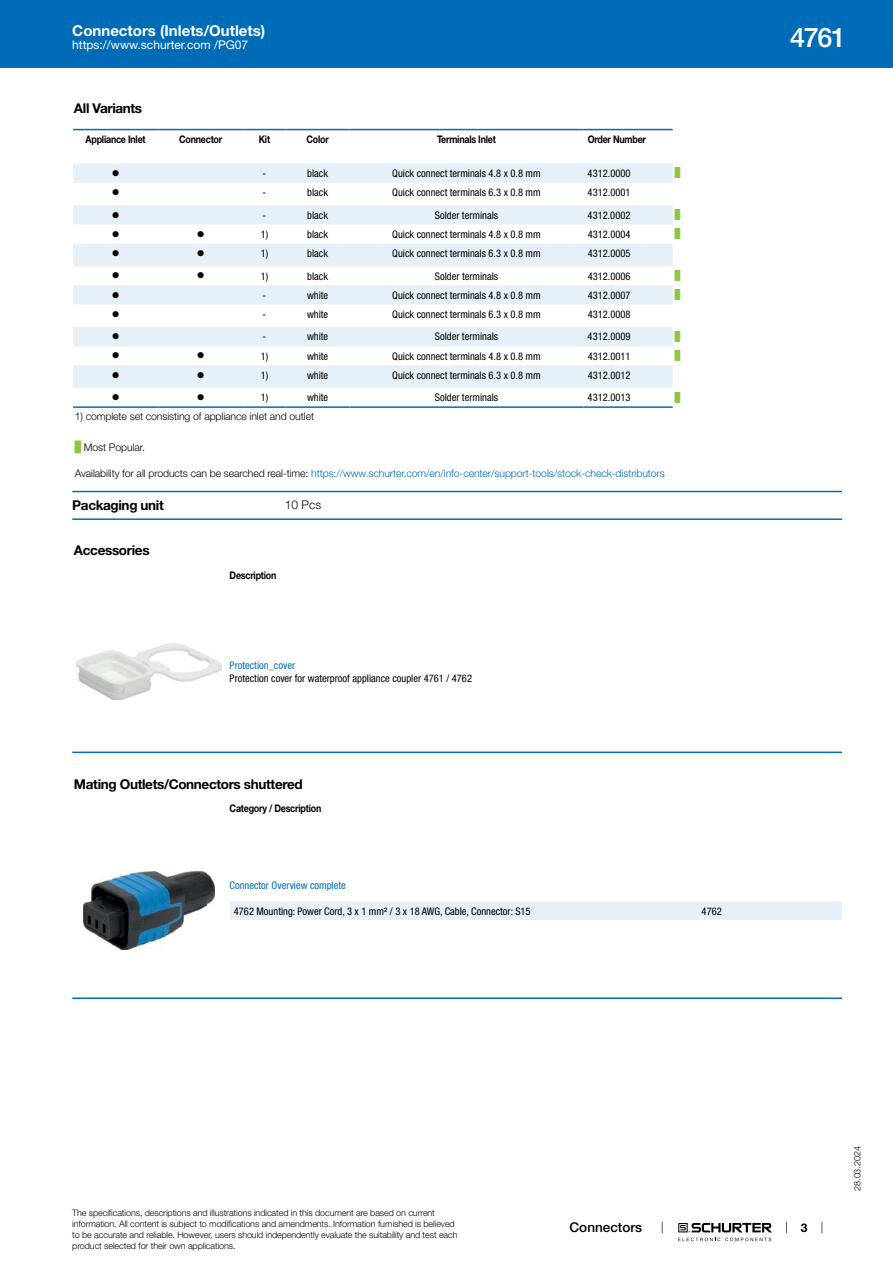
<style>
.page{position:relative;width:893px;height:1263px;background:#fff}
.page>*{position:absolute;margin:0;border:0;box-sizing:border-box;transform-origin:0 0}
.t1{font:500 27px "Helvetica Neue LT";color:#fff}
.t2{font:700 15px "Helvetica Neue LT";color:#fff}
.t3{font:700 13.5px "Helvetica Neue LT";letter-spacing:-.025em;color:#000}
.t4{font:500 13.5px "Helvetica Neue LT";color:#000}
.t5{font:12px "Helvetica Neue LT";color:#fff}
.t6{font:300 12px "Helvetica Neue LT";color:#000}
.t7{font:700 12px "Helvetica Neue LT";color:#000}
.t8{font:condensed 10.5px "Helvetica Neue LT";color:#000}
.t9{font:300 10.5px "Helvetica Neue LT";letter-spacing:-.01em;color:#006bb6}
.t10{font:700 10.5px "Helvetica Neue LT";letter-spacing:-.025em;color:#000;scale:.85 1}
.t11{font:300 10.5px "Helvetica Neue LT";letter-spacing:-.01em;color:#000}
.t12{font:condensed 10.5px "Helvetica Neue LT";color:#006bb6}
.t13{font:10.5px "Wingdings";color:#000}
.t14{font:300 9px/10.8px "Helvetica Neue LT";letter-spacing:-.01em;color:#000}
.t15{font:9px "Arial Unicode MS";color:#8dc63f}
.s1{font-family:"Arial Unicode MS";font-weight:400;color:#8dc63f}
.s2{color:#000}
</style>
<div class="page">
<svg style="left:678px;top:1223px;width:94px;height:18px"></svg>
<div style="left:0;top:0;width:893px;height:68px;background:#006bb6"></div>
<svg style="left:73px;top:130px;width:600px;height:34px"></svg>
<svg style="left:73px;top:164px;width:600px;height:224px;fill:#e6f0f8"></svg>
<hr style="left:73px;top:129px;width:85px;height:1px;background:#006bb6">
<hr style="left:158px;top:129px;width:85px;height:1px;background:#006bb6">
<hr style="left:243px;top:129px;width:43px;height:1px;background:#006bb6">
<hr style="left:286px;top:129px;width:64px;height:1px;background:#006bb6">
<hr style="left:350px;top:129px;width:233px;height:1px;background:#006bb6">
<hr style="left:583px;top:129px;width:90px;height:1px;background:#006bb6">
<hr style="left:73px;top:406px;width:85px;height:2px;background:#006bb6">
<hr style="left:158px;top:406px;width:85px;height:2px;background:#006bb6">
<hr style="left:243px;top:406px;width:43px;height:2px;background:#006bb6">
<hr style="left:286px;top:406px;width:64px;height:2px;background:#006bb6">
<hr style="left:350px;top:406px;width:233px;height:2px;background:#006bb6">
<hr style="left:583px;top:406px;width:90px;height:2px;background:#006bb6">
<hr style="left:72px;top:491px;width:770px;height:1px;background:#006bb6">
<hr style="left:72px;top:518px;width:770px;height:2px;background:#006bb6">
<img style="left:77px;top:643px;width:144px;height:56px">
<hr style="left:72px;top:751px;width:770px;height:2px;background:#006bb6">
<img style="left:83px;top:871px;width:131px;height:79px">
<div style="left:230px;top:901px;width:612px;height:19px;background:#e6f0f8"></div>
<hr style="left:72px;top:997px;width:770px;height:2px;background:#006bb6">
<h2 class="t2" style="left:72px;top:21px;width:195px">Connectors (Inlets/Outlets)</h2>
<p class="t5" style="left:72px;top:38px;width:178px">https://www.schurter.com /PG07</p>
<p class="t3" style="left:74px;top:99px;width:70px">All Variants</p>
<p class="t10" style="left:86px;top:133px;width:72px">Appliance Inlet</p>
<p class="t10" style="left:179px;top:133px;width:52px">Connector</p>
<p class="t10" style="left:259px;top:133px;width:15px">Kit</p>
<p class="t10" style="left:306px;top:133px;width:28px">Color</p>
<p class="t10" style="left:437px;top:133px;width:71px">Terminals Inlet</p>
<p class="t10" style="left:588px;top:133px;width:70px">Order Number</p>
<p class="t13" style="left:112px;top:167px;width:9px">●</p>
<p class="t8" style="left:263px;top:167px;width:5px">-</p>
<p class="t8" style="left:307px;top:167px;width:22px">black</p>
<p class="t8" style="left:392px;top:167px;width:150px">Quick connect terminals 4.8 x 0.8 mm</p>
<p class="t8" style="left:588px;top:167px;width:44px">4312.0000</p>
<p class="t15" style="left:675px;top:167px;width:7px">█</p>
<p class="t13" style="left:112px;top:186px;width:9px">●</p>
<p class="t8" style="left:263px;top:186px;width:5px">-</p>
<p class="t8" style="left:307px;top:186px;width:22px">black</p>
<p class="t8" style="left:392px;top:186px;width:150px">Quick connect terminals 6.3 x 0.8 mm</p>
<p class="t8" style="left:588px;top:186px;width:44px">4312.0001</p>
<p class="t13" style="left:112px;top:209px;width:9px">●</p>
<p class="t8" style="left:263px;top:209px;width:5px">-</p>
<p class="t8" style="left:307px;top:209px;width:22px">black</p>
<p class="t8" style="left:435px;top:209px;width:65px">Solder terminals</p>
<p class="t8" style="left:588px;top:209px;width:44px">4312.0002</p>
<p class="t15" style="left:675px;top:208px;width:7px">█</p>
<p class="t13" style="left:112px;top:228px;width:9px">●</p>
<p class="t13" style="left:197px;top:228px;width:9px">●</p>
<p class="t8" style="left:261px;top:228px;width:9px">1)</p>
<p class="t8" style="left:307px;top:228px;width:22px">black</p>
<p class="t8" style="left:392px;top:228px;width:150px">Quick connect terminals 4.8 x 0.8 mm</p>
<p class="t8" style="left:588px;top:228px;width:44px">4312.0004</p>
<p class="t15" style="left:675px;top:228px;width:7px">█</p>
<p class="t13" style="left:112px;top:247px;width:9px">●</p>
<p class="t13" style="left:197px;top:247px;width:9px">●</p>
<p class="t8" style="left:261px;top:247px;width:9px">1)</p>
<p class="t8" style="left:307px;top:247px;width:22px">black</p>
<p class="t8" style="left:392px;top:247px;width:150px">Quick connect terminals 6.3 x 0.8 mm</p>
<p class="t8" style="left:588px;top:247px;width:44px">4312.0005</p>
<p class="t13" style="left:112px;top:270px;width:9px">●</p>
<p class="t13" style="left:197px;top:270px;width:9px">●</p>
<p class="t8" style="left:261px;top:270px;width:9px">1)</p>
<p class="t8" style="left:307px;top:270px;width:22px">black</p>
<p class="t8" style="left:435px;top:270px;width:65px">Solder terminals</p>
<p class="t8" style="left:588px;top:270px;width:44px">4312.0006</p>
<p class="t15" style="left:675px;top:269px;width:7px">█</p>
<p class="t13" style="left:112px;top:289px;width:9px">●</p>
<p class="t8" style="left:263px;top:289px;width:5px">-</p>
<p class="t8" style="left:307px;top:289px;width:23px">white</p>
<p class="t8" style="left:392px;top:289px;width:150px">Quick connect terminals 4.8 x 0.8 mm</p>
<p class="t8" style="left:588px;top:289px;width:44px">4312.0007</p>
<p class="t15" style="left:675px;top:288px;width:7px">█</p>
<p class="t13" style="left:112px;top:308px;width:9px">●</p>
<p class="t8" style="left:263px;top:308px;width:5px">-</p>
<p class="t8" style="left:307px;top:308px;width:23px">white</p>
<p class="t8" style="left:392px;top:308px;width:150px">Quick connect terminals 6.3 x 0.8 mm</p>
<p class="t8" style="left:588px;top:308px;width:44px">4312.0008</p>
<p class="t13" style="left:112px;top:331px;width:9px">●</p>
<p class="t8" style="left:263px;top:331px;width:5px">-</p>
<p class="t8" style="left:307px;top:331px;width:23px">white</p>
<p class="t8" style="left:435px;top:331px;width:65px">Solder terminals</p>
<p class="t8" style="left:588px;top:331px;width:44px">4312.0009</p>
<p class="t15" style="left:675px;top:330px;width:7px">█</p>
<p class="t13" style="left:112px;top:350px;width:9px">●</p>
<p class="t13" style="left:197px;top:350px;width:9px">●</p>
<p class="t8" style="left:261px;top:350px;width:9px">1)</p>
<p class="t8" style="left:307px;top:350px;width:23px">white</p>
<p class="t8" style="left:392px;top:350px;width:150px">Quick connect terminals 4.8 x 0.8 mm</p>
<p class="t8" style="left:588px;top:350px;width:44px">4312.0011</p>
<p class="t15" style="left:675px;top:349px;width:7px">█</p>
<p class="t13" style="left:112px;top:369px;width:9px">●</p>
<p class="t13" style="left:197px;top:369px;width:9px">●</p>
<p class="t8" style="left:261px;top:369px;width:9px">1)</p>
<p class="t8" style="left:307px;top:369px;width:23px">white</p>
<p class="t8" style="left:392px;top:369px;width:150px">Quick connect terminals 6.3 x 0.8 mm</p>
<p class="t8" style="left:588px;top:369px;width:44px">4312.0012</p>
<p class="t13" style="left:112px;top:392px;width:9px">●</p>
<p class="t13" style="left:197px;top:392px;width:9px">●</p>
<p class="t8" style="left:261px;top:392px;width:9px">1)</p>
<p class="t8" style="left:307px;top:392px;width:23px">white</p>
<p class="t8" style="left:435px;top:392px;width:65px">Solder terminals</p>
<p class="t8" style="left:588px;top:392px;width:44px">4312.0013</p>
<p class="t15" style="left:675px;top:391px;width:7px">█</p>
<p class="t11" style="left:75px;top:410px;width:241px">1) complete set consisting of appliance inlet and outlet</p>
<p class="t11" style="left:75px;top:441px;width:72px"><span class="s1">█</span> Most Popular.</p>
<p class="t9" style="left:75px;top:467px;width:591px"><span class="s2">Availability for all products can be searched real-time:</span> https://www.schurter.com/en/info-center/support-tools/stock-check-distributors</p>
<p class="t3" style="left:72px;top:497px;width:93px">Packaging unit</p>
<p class="t6" style="left:285px;top:497px;width:38px">10 Pcs</p>
<p class="t3" style="left:74px;top:542px;width:77px">Accessories</p>
<p class="t10" style="left:230px;top:568px;width:57px">Description</p>
<p class="t12" style="left:230px;top:659px;width:67px">Protection_cover</p>
<p class="t8" style="left:230px;top:672px;width:244px">Protection cover for waterproof appliance coupler 4761 / 4762</p>
<p class="t3" style="left:74px;top:775px;width:230px">Mating Outlets/Connectors shuttered</p>
<p class="t10" style="left:230px;top:801px;width:109px">Category / Description</p>
<p class="t12" style="left:230px;top:879px;width:118px">Connector Overview complete</p>
<p class="t8" style="left:234px;top:905px;width:298px">4762 Mounting: Power Cord, 3 x 1 mm² / 3 x 18 AWG, Cable, Connector: S15</p>
<p class="t8" style="left:702px;top:905px;width:22px">4762</p>
<h1 class="t1" style="left:790px;top:21px;width:57px">4761</h1>
<p class="t14" style="left:72px;top:1207px;width:387px">The specifications, descriptions and illustrations indicated in this document are based on current information. All content is subject to modifications and amendments. Information furnished is believed to be accurate and reliable. However, users should independently evaluate the suitability and test each product selected for their own applications.</p>
<p class="t4" style="left:570px;top:1219px;width:74px">Connectors</p>
<p class="t7" style="left:801px;top:1220px;width:8px">3</p>
<p class="t14" style="left:852px;top:1191px;width:46px;rotate:-90deg">28.03.2024</p>
</div>
